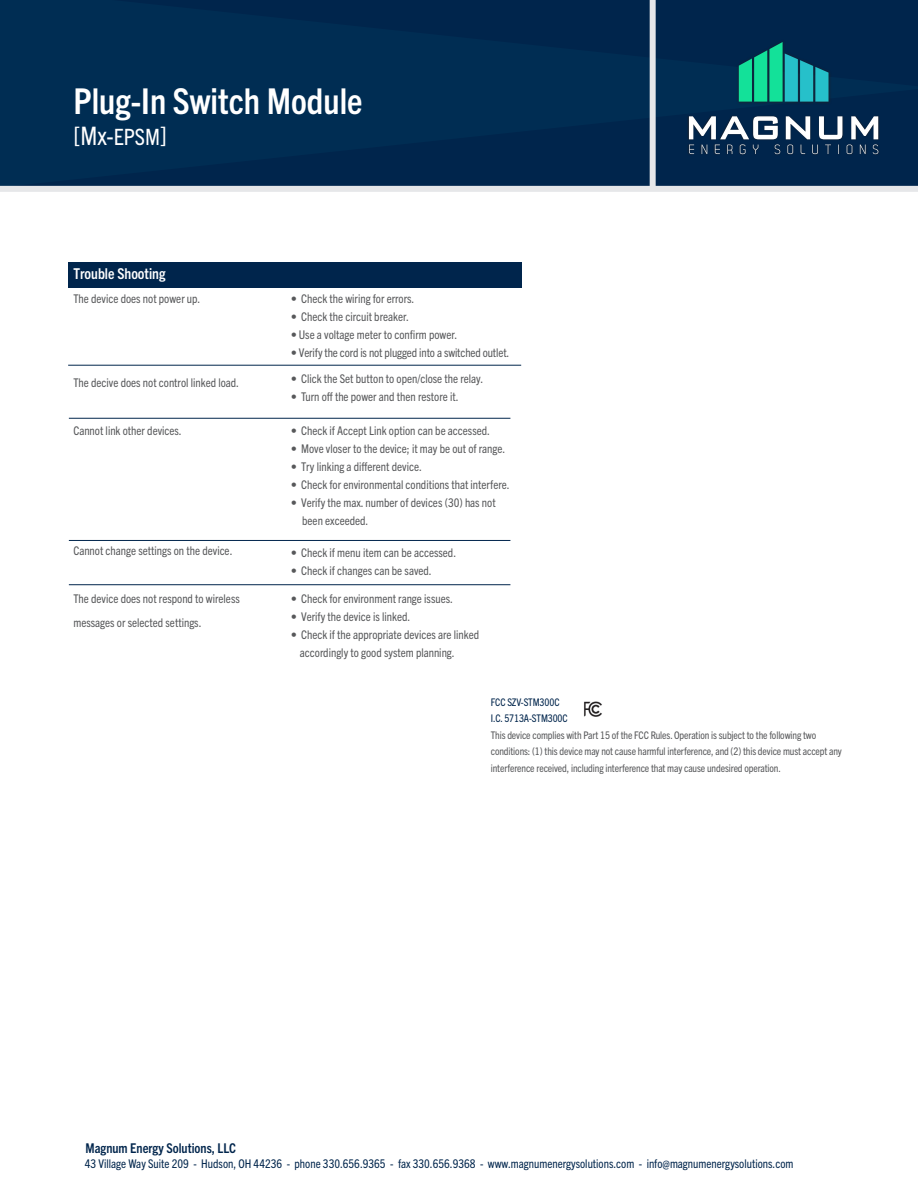
<style>
.page{position:relative;width:918px;height:1188px;background:#fff}
.page>*{position:absolute;margin:0;border:0;box-sizing:border-box;transform-origin:0 0}
.t1{font:700 condensed 35.7px "Trade Gothic Next LT Pro";color:#fff}
.t2{font:condensed 25.5px "Trade Gothic Next LT Pro";color:#fff}
.t3{font:700 condensed 15px "Trade Gothic Next LT Pro";color:#fff}
.t4{font:700 condensed 13.5px "Trade Gothic Next LT Pro";color:#00254c}
.t5{font:condensed 12px/24px "Trade Gothic Next LT Pro";color:#57585a}
.t6{font:condensed 12px "Trade Gothic Next LT Pro";color:#00254c}
.t7{font:condensed 10.5px/16.5px "Trade Gothic Next LT Pro";letter-spacing:-.01em;color:#57585a}
.t8{font:condensed 10.5px "Trade Gothic Next LT Pro";letter-spacing:-.01em;color:#00254c}
.s1{font-size:22.5px}
</style>
<div class="page">
<div style="left:0;top:0;width:918px;height:186px;background:#002d53"></div>
<div style="left:650px;top:0;width:6px;height:190px;background:#e6e7e9"></div>
<div style="left:0;top:186px;width:918px;height:6px;background:#e6e7e9"></div>
<div style="left:68px;top:262px;width:453px;height:26px;background:#00254c"></div>
<hr style="left:68px;top:365px;width:453px;height:1px;background:#00254c">
<hr style="left:69px;top:418px;width:441px;height:1px;background:#00254c">
<hr style="left:69px;top:540px;width:441px;height:1px;background:#00254c">
<hr style="left:69px;top:584px;width:441px;height:1px;background:#00254c">
<img style="left:584px;top:701px;width:18px;height:16px">
<div style="left:736px;top:39px;width:95px;height:65px;background:#231f20;opacity:.75"></div>
<svg style="left:739px;top:42px;width:90px;height:60px;background:#129288"></svg>
<svg style="left:688px;top:111px;width:191px;height:44px"></svg>
<p class="t1" style="left:74px;top:76px;width:291px">Plug-In Switch Module</p>
<p class="t2" style="left:74px;top:118px;width:95px">[Mx-<span class="s1">EPSM</span>]</p>
<p class="t3" style="left:73px;top:264px;width:94px">Trouble Shooting</p>
<p class="t5" style="left:73px;top:286px;width:129px">The device does not power up.</p>
<p class="t5" style="left:73px;top:370px;width:167px">The decive does not control linked load.</p>
<p class="t5" style="left:73px;top:418px;width:110px">Cannot link other devices.</p>
<p class="t5" style="left:73px;top:538px;width:161px">Cannot change settings on the device.</p>
<p class="t5" style="left:73px;top:586px;width:168px">The device does not respond to wireless messages or selected settings.</p>
<p class="t5" style="left:291px;top:286px;width:125px">• Check the wiring for errors.</p>
<p class="t5" style="left:291px;top:304px;width:119px">• Check the circuit breaker.</p>
<p class="t5" style="left:291px;top:322px;width:168px">• Use a voltage meter to confirm power.</p>
<p class="t5" style="left:291px;top:340px;width:220px">• Verify the cord is not plugged into a switched outlet.</p>
<p class="t5" style="left:291px;top:366px;width:194px">• Click the Set button to open/close the relay.</p>
<p class="t5" style="left:291px;top:384px;width:169px">• Turn off the power and then restore it.</p>
<p class="t5" style="left:291px;top:418px;width:200px">• Check if Accept Link option can be accessed.</p>
<p class="t5" style="left:291px;top:436px;width:216px">• Move vloser to the device; it may be out of range.</p>
<p class="t5" style="left:291px;top:454px;width:132px">• Try linking a different device.</p>
<p class="t5" style="left:291px;top:472px;width:220px">• Check for environmental conditions that interfere.</p>
<p class="t5" style="left:291px;top:490px;width:206px">• Verify the max. number of devices (30) has not</p>
<p class="t5" style="left:302px;top:508px;width:68px">been exceeded.</p>
<p class="t5" style="left:291px;top:540px;width:167px">• Check if menu item can be accessed.</p>
<p class="t5" style="left:291px;top:558px;width:142px">• Check if changes can be saved.</p>
<p class="t5" style="left:291px;top:586px;width:163px">• Check for environment range issues.</p>
<p class="t5" style="left:291px;top:604px;width:121px">• Verify the device is linked.</p>
<p class="t5" style="left:291px;top:622px;width:190px">• Check if the appropriate devices are linked</p>
<p class="t5" style="left:300px;top:640px;width:156px">accordingly to good system planning.</p>
<p class="t8" style="left:491px;top:695px;width:70px">FCC SZV-STM300C</p>
<p class="t8" style="left:491px;top:711px;width:78px">I.C. 5713A-STM300C</p>
<p class="t7" style="left:491px;top:726px;width:353px">This device complies with Part 15 of the FCC Rules. Operation is subject to the following two conditions: (1) this device may not cause harmful interference, and (2) this device must accept any interference received, including interference that may cause undesired operation.</p>
<p class="t4" style="left:86px;top:1139px;width:152px">Magnum Energy Solutions, LLC</p>
<p class="t6" style="left:85px;top:1155px;width:710px">43 Village Way Suite 209 - Hudson, OH 44236 - phone 330.656.9365 - fax 330.656.9368 - www.magnumenergysolutions.com - info@magnumenergysolutions.com</p>
</div>
